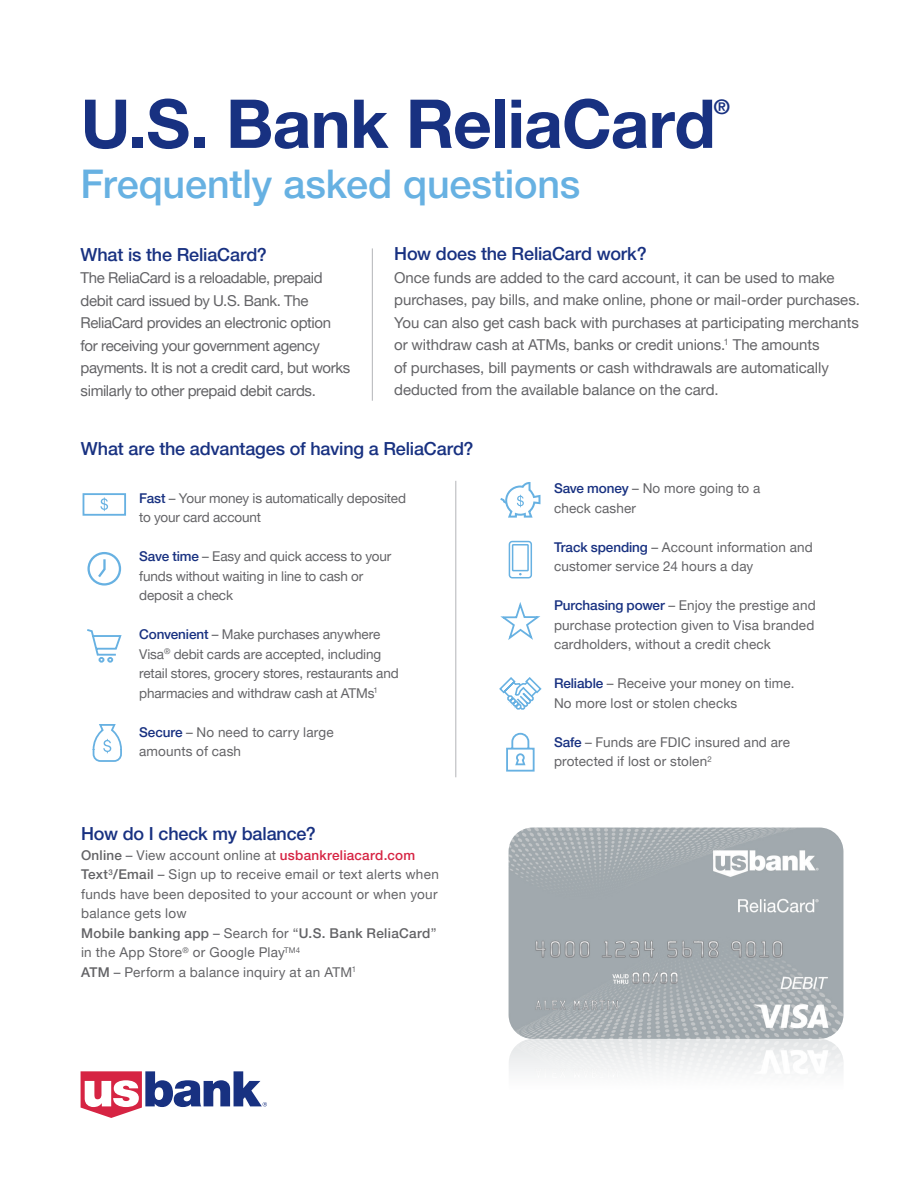
<style>
.page{position:relative;width:918px;height:1188px;background:#fff}
.page>*{position:absolute;margin:0;border:0;box-sizing:border-box;transform-origin:0 0}
.t1{font:700 67.5px "Helvetica Neue LT Pro";letter-spacing:-.015em;color:#183181}
.t2{font:500 39.45px "Helvetica Neue LT Pro";letter-spacing:-.005em;color:#67b1e2}
.t3{font:700 20.1px "Helvetica Neue LT Pro";color:#183181}
.t4{font:500 18px "Helvetica Neue LT Pro";letter-spacing:-.01em;color:#183181}
.t5{font:15px/22.5px "Helvetica Neue LT Pro";letter-spacing:-.005em;color:#636366}
.t6{font:15px/22.5px "Helvetica Neue LT Pro";letter-spacing:-.025em;color:#636366}
.body{font:13.5px/19.5px "Helvetica Neue LT Pro";letter-spacing:.01em;color:#636366}
.body-2{font:13.5px/19.5px "Helvetica Neue LT Pro";letter-spacing:-.01em;color:#636366}
.s1{font-weight:500;color:#183181}
.s2{font-weight:500}
.s3{font-weight:500;color:#d62443}
</style>
<div class="page">
<hr style="left:455px;top:481px;width:1px;height:296px;background:#bcbdc0">
<hr style="left:372px;top:248px;width:1px;height:153px;background:#bcbdc0">
<div style="left:83px;top:493px;width:43px;height:23px;border:2px solid #67b1e2"></div>
<svg style="left:100px;top:497px;width:8px;height:14px"></svg>
<svg style="left:87px;top:552px;width:35px;height:34px"></svg>
<svg style="left:87px;top:629px;width:35px;height:34px"></svg>
<div style="left:509px;top:541px;width:23px;height:37px;border:2px solid #67b1e2;border-radius:3px"></div>
<div style="left:512px;top:544px;width:17px;height:27px;border:2px solid #67b1e2"></div>
<svg style="left:92px;top:724px;width:30px;height:38px"></svg>
<svg style="left:500px;top:602px;width:40px;height:38px"></svg>
<svg style="left:499px;top:677px;width:43px;height:95px"></svg>
<svg style="left:500px;top:482px;width:41px;height:36px"></svg>
<img style="left:509px;top:828px;width:335px;height:246px">
<svg style="left:81px;top:1071px;width:186px;height:47px"></svg>
<p class="t1" style="left:81px;top:82px;width:637px">U.S. Bank ReliaCard</p>
<p class="t3" style="left:714px;top:94px;width:18px">®</p>
<p class="t2" style="left:81px;top:160px;width:501px">Frequently asked questions</p>
<p class="t4" style="left:81px;top:244px;width:188px">What is the ReliaCard?</p>
<p class="t6" style="left:81px;top:266px;width:271px">The ReliaCard is a reloadable, prepaid debit card issued by U.S. Bank. The ReliaCard provides an electronic option for receiving your government agency payments. It is not a credit card, but works similarly to other prepaid debit cards.</p>
<p class="t4" style="left:394px;top:243px;width:254px">How does the ReliaCard work?</p>
<p class="t5" style="left:394px;top:266px;width:467px">Once funds are added to the card account, it can be used to make purchases, pay bills, and make online, phone or mail-order purchases.<br>You can also get cash back with purchases at participating merchants or withdraw cash at ATMs, banks or credit unions.<sup>1</sup> The amounts<br>of purchases, bill payments or cash withdrawals are automatically deducted from the available balance on the card.</p>
<p class="t4" style="left:81px;top:438px;width:394px">What are the advantages of having a ReliaCard?</p>
<p class="body-2" style="left:139px;top:488px;width:268px"><span class="s1">Fast</span> – Your money is automatically deposited to your card account</p>
<p class="body-2" style="left:139px;top:546px;width:254px"><span class="s1">Save time</span> – Easy and quick access to your funds without waiting in line to cash or deposit a check</p>
<p class="body-2" style="left:139px;top:624px;width:261px"><span class="s1">Convenient</span> – Make purchases anywhere Visa<sup>®</sup> debit cards are accepted, including retail stores, grocery stores, restaurants and pharmacies and withdraw cash at ATMs<sup>1</sup></p>
<p class="body" style="left:139px;top:722px;width:196px"><span class="s1">Secure</span> – No need to carry large amounts of cash</p>
<p class="t4" style="left:81px;top:823px;width:236px">How do I check my balance?</p>
<p class="body" style="left:81px;top:845px;width:336px"><span class="s2">Online</span> – View account online at <span class="s3">usbankreliacard.com</span></p>
<p class="body" style="left:81px;top:864px;width:359px;text-align:justify"><span class="s2">Text</span><sup>3</sup><span class="s2">/Email</span> – Sign up to receive email or text alerts when funds have been deposited to your account or when your balance gets low</p>
<p class="body" style="left:81px;top:923px;width:357px"><span class="s2">Mobile banking app</span> – Search for “<span class="s2">U.S. Bank ReliaCard</span>” in the App Store<sup>®</sup> or Google Play<sup>TM4</sup></p>
<p class="body" style="left:81px;top:962px;width:277px"><span class="s2">ATM</span> – Perform a balance inquiry at an ATM<sup>1</sup></p>
<p class="body" style="left:554px;top:478px;width:208px"><span class="s1">Save money</span> – No more going to a</p>
<p class="body" style="left:554px;top:498px;width:84px">check casher</p>
<p class="body" style="left:554px;top:537px;width:260px"><span class="s1">Track spending</span> – Account information and customer service 24 hours a day</p>
<p class="body" style="left:554px;top:595px;width:263px;text-align:justify"><span class="s1">Purchasing power</span> – Enjoy the prestige and purchase protection given to Visa branded cardholders, without a credit check</p>
<p class="body" style="left:554px;top:673px;width:242px"><span class="s1">Reliable</span> – Receive your money on time.<br>No more lost or stolen checks</p>
<p class="body" style="left:554px;top:732px;width:238px"><span class="s1">Safe</span> – Funds are FDIC insured and are</p>
<p class="body" style="left:554px;top:751px;width:159px">protected if lost or stolen<sup>2</sup></p>
</div>
